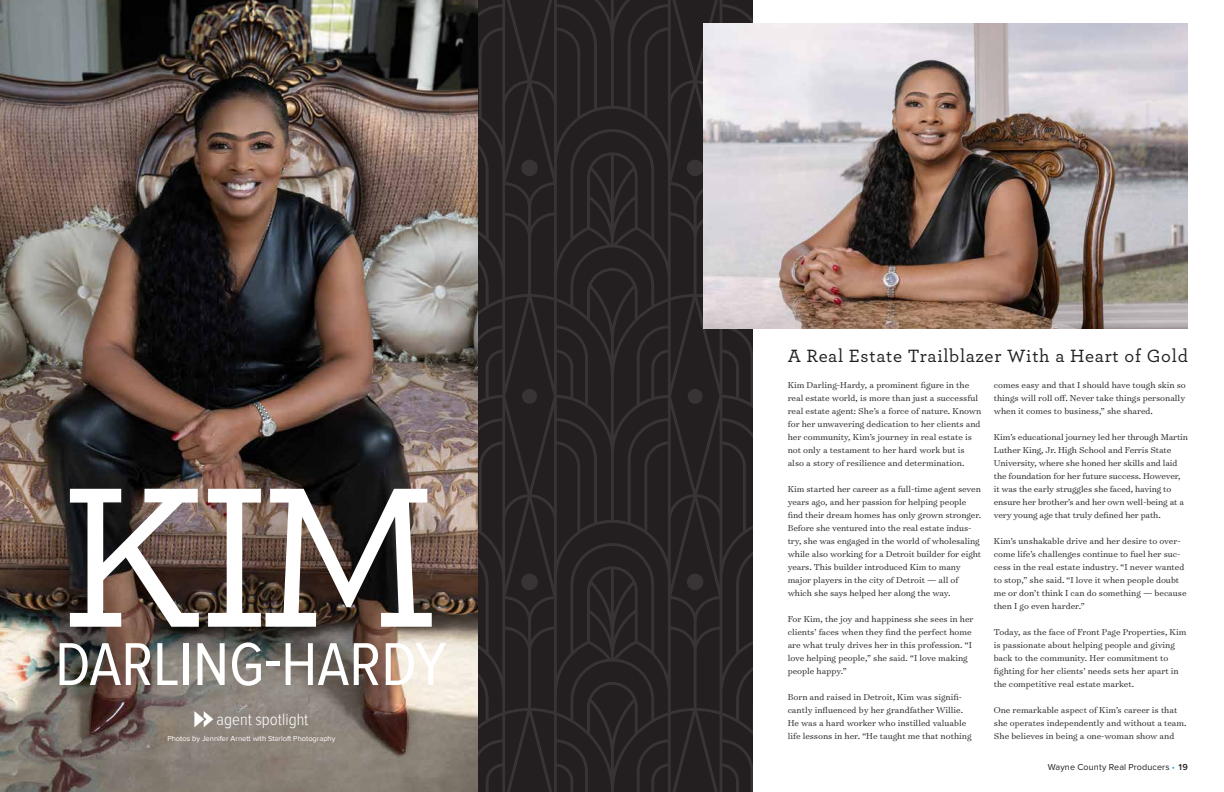
<style>
.page{position:relative;width:1224px;height:792px;background:#fff}
.page>*{position:absolute;margin:0;border:0;box-sizing:border-box;transform-origin:0 0}
.t1{font:500 209.7px "Archer Pro";color:#fff}
.t2{font:62.7px "Proxima Nova Cond";color:#fff}
.t3{font:500 18.7px "Archer Pro";letter-spacing:.04em;color:#231f20}
.t4{font:300 17px "Proxima Nova Cond";color:#fff}
.t5{font:300 9.8px/13px "Surveyor Text";color:#231f20}
.t6{font:9px "Proxima Nova";letter-spacing:.01em;color:#231f20}
.t7{font:7.5px "Proxima Nova";color:#fff}
.s1{color:#19a8e0}
.s2{font-weight:600}
</style>
<div class="page">
<svg style="left:478px;top:0;width:275px;height:792px;background:#282425"></svg>
<img style="left:0;top:0;width:478px;height:792px">
<img style="left:703px;top:24px;width:485px;height:305px">
<svg style="left:194px;top:711px;width:19px;height:16px"></svg>
<h1 class="t1" style="left:60px;top:406px;width:383px">KIM</h1>
<h2 class="t2" style="left:55px;top:635px;width:393px">DARLING-HARDY</h2>
<h3 class="t4" style="left:217px;top:711px;width:93px">agent spotlight</h3>
<p class="t7" style="left:167px;top:734px;width:170px">Photos by Jennifer Arnett with Starloft Photography</p>
<h3 class="t3" style="left:788px;top:342px;width:402px">A Real Estate Trailblazer With a Heart of Gold</h3>
<p class="t5" style="left:788px;top:378px;width:195px">Kim Darling-Hardy, a prominent figure in the real estate world, is more than just a successful real estate agent: She’s a force of nature. Known for her unwavering dedication to her clients and her community, Kim’s journey in real estate is not only a testament to her hard work but is also a story of resilience and determination.</p>
<p class="t5" style="left:788px;top:482px;width:195px">Kim started her career as a full-time agent seven years ago, and her passion for helping people find their dream homes has only grown stronger.<br>Before she ventured into the real estate indus&shy;try, she was engaged in the world of wholesaling while also working for a Detroit builder for eight years. This builder introduced Kim to many major players in the city of Detroit — all of which she says helped her along the way.</p>
<p class="t5" style="left:788px;top:612px;width:187px">For Kim, the joy and happiness she sees in her clients’ faces when they find the perfect home are what truly drives her in this profession. “I love helping people,” she said. “I love making people happy.”</p>
<p class="t5" style="left:788px;top:690px;width:185px">Born and raised in Detroit, Kim was signifi&shy;cantly influenced by her grandfather Willie.<br>He was a hard worker who instilled valuable life lessons in her. “He taught me that nothing</p>
<p class="t5" style="left:994px;top:378px;width:194px;text-align:justify">comes easy and that I should have tough skin so things will roll off. Never take things personally when it comes to business,” she shared.</p>
<p class="t5" style="left:994px;top:430px;width:196px">Kim’s educational journey led her through Martin Luther King, Jr. High School and Ferris State University, where she honed her skills and laid the foundation for her future success. However, it was the early struggles she faced, having to ensure her brother’s and her own well-being at a very young age that truly defined her path.</p>
<p class="t5" style="left:994px;top:534px;width:194px">Kim’s unshakable drive and her desire to over&shy;come life’s challenges continue to fuel her suc&shy;cess in the real estate industry. “I never wanted to stop,” she said. “I love it when people doubt me or don’t think I can do something — because then I go even harder.”</p>
<p class="t5" style="left:994px;top:625px;width:194px">Today, as the face of Front Page Properties, Kim is passionate about helping people and giving back to the community. Her commitment to fighting for her clients’ needs sets her apart in the competitive real estate market.</p>
<p class="t5" style="left:994px;top:703px;width:194px">One remarkable aspect of Kim’s career is that she operates independently and without a team.<br>She believes in being a one-woman show and</p>
<p class="t6" style="left:1048px;top:762px;width:142px">Wayne County Real Producers <span class="s1">•</span> <span class="s2">19</span></p>
</div>
